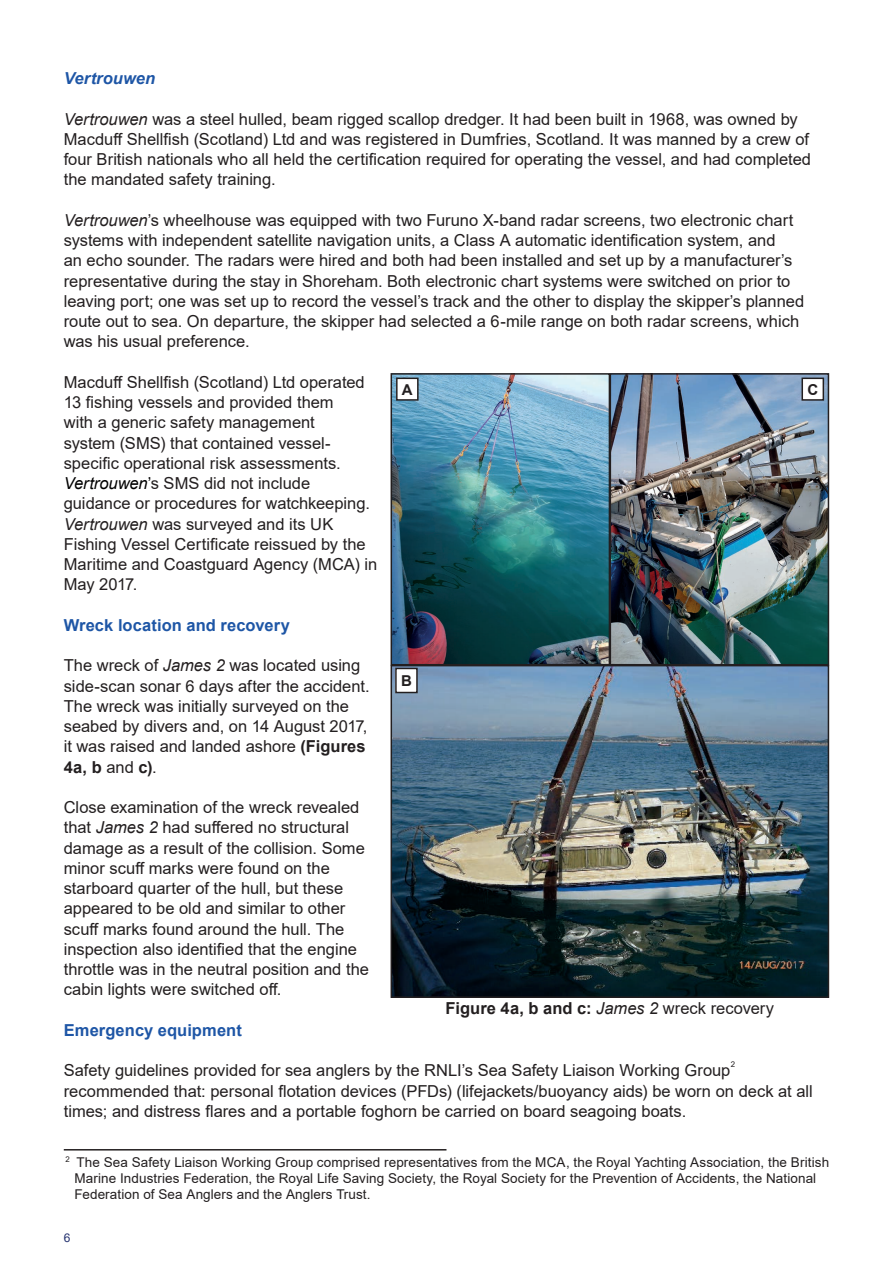
<style>
.page{position:relative;width:893px;height:1263px;background:#fff}
.page>*{position:absolute;margin:0;border:0;box-sizing:border-box;transform-origin:0 0}
._3_0_Main_Body_Text{font:16.5px/20.2px "Arial";color:#231f20}
._2_1_Sub_Header{font:700 16.5px "Arial";letter-spacing:.005em;color:#1e56a6}
.Figure_Caption{font:700 16.5px "Arial";letter-spacing:.005em;color:#231f20}
._2_1_Sub_Header-2{font:italic 700 16.5px "Arial";letter-spacing:.005em;color:#1e56a6}
.Label{font:700 15px "Arial";color:#231f20}
._3_6_Footnotes{font:13.5px/16.2px "Arial";letter-spacing:.01em;color:#231f20}
.t1{font:12px "Arial";color:#24326f}
._3_0_Main_Body_Text-2{font:7.8px "Arial";color:#231f20}
.s1{font-style:italic}
.s2{font-style:italic;color:#000001}
.s3{color:#000001}
.s4{font-weight:700}
.s5{font-weight:400;font-style:italic}
.s6{font-weight:400}
</style>
<div class="page">
<hr style="left:64px;top:1149px;width:382px;height:1px;background:#231f20">
<img style="left:394px;top:376px;width:432px;height:619px">
<div style="left:391px;top:373px;width:219px;height:292px;border:2px solid #231f20"></div>
<div style="left:610px;top:373px;width:219px;height:292px;border:2px solid #231f20"></div>
<div style="left:391px;top:665px;width:438px;height:333px;border:2px solid #231f20"></div>
<div style="left:397px;top:378px;width:21px;height:22px;background:#fff"></div>
<div style="left:396px;top:378px;width:23px;height:23px;border:2px solid #231f20"></div>
<div style="left:802px;top:378px;width:21px;height:22px;background:#fff"></div>
<div style="left:801px;top:378px;width:23px;height:23px;border:2px solid #231f20"></div>
<div style="left:396px;top:668px;width:21px;height:24px;background:#fff"></div>
<div style="left:395px;top:668px;width:23px;height:25px;border:2px solid #231f20"></div>
<p class="_2_1_Sub_Header-2" style="left:64px;top:67px;width:93px">Vertrouwen</p>
<p class="_3_0_Main_Body_Text" style="left:64px;top:109px;width:749px"><span class="s1">Vertrouwen</span> was a steel hulled, beam rigged scallop dredger. It had been built in 1968, was owned by Macduff Shellfish (Scotland) Ltd and was registered in Dumfries, Scotland. It was manned by a crew of four British nationals who all held the certification required for operating the vessel, and had completed the mandated safety training.</p>
<p class="_3_0_Main_Body_Text" style="left:64px;top:210px;width:742px"><span class="s1">Vertrouwen</span>’s wheelhouse was equipped with two Furuno X-band radar screens, two electronic chart systems with independent satellite navigation units, a Class A automatic identification system, and<br>an echo sounder. The radars were hired and both had been installed and set up by a manufacturer’s representative during the stay in Shoreham. Both electronic chart systems were switched on prior to leaving port; one was set up to record the vessel’s track and the other to display the skipper’s planned route out to sea. On departure, the skipper had selected a 6-mile range on both radar screens, which was his usual preference.</p>
<p class="_3_0_Main_Body_Text" style="left:64px;top:372px;width:315px">Macduff Shellfish (Scotland) Ltd operated 13 fishing vessels and provided them<br>with a generic safety management<br>system (SMS) that contained vessel&shy;specific operational risk assessments.<br><span class="s2">Vertrouwen</span><span class="s3">’</span>s SMS did not include guidance or procedures for watchkeeping.<br><span class="s1">Vertrouwen</span> was surveyed and its UK Fishing Vessel Certificate reissued by the Maritime and Coastguard Agency (MCA) in May 2017.</p>
<p class="_2_1_Sub_Header" style="left:64px;top:613px;width:228px">Wreck location and recovery</p>
<p class="_3_0_Main_Body_Text" style="left:64px;top:655px;width:307px">The wreck of <span class="s1">James 2</span> was located using side-scan sonar 6 days after the accident.<br>The wreck was initially surveyed on the seabed by divers and, on 14 August 2017, it was raised and landed ashore <span class="s4">(Figures 4a, b</span> and <span class="s4">c)</span>.</p>
<p class="_3_0_Main_Body_Text" style="left:64px;top:797px;width:307px">Close examination of the wreck revealed that <span class="s1">James 2</span> had suffered no structural damage as a result of the collision. Some minor scuff marks were found on the starboard quarter of the hull, but these appeared to be old and similar to other scuff marks found around the hull. The inspection also identified that the engine throttle was in the neutral position and the cabin lights were switched off.</p>
<p class="_2_1_Sub_Header" style="left:64px;top:1018px;width:180px">Emergency equipment</p>
<p class="_3_0_Main_Body_Text" style="left:64px;top:1060px;width:668px">Safety guidelines provided for sea anglers by the RNLI’s Sea Safety Liaison Working Group</p>
<p class="_3_0_Main_Body_Text-2" style="left:731px;top:1059px;width:6px">2</p>
<p class="_3_0_Main_Body_Text" style="left:64px;top:1081px;width:750px">recommended that: personal flotation devices (PFDs) (lifejackets/buoyancy aids) be worn on deck at all times; and distress flares and a portable foghorn be carried on board seagoing boats.</p>
<p class="_3_6_Footnotes" style="left:74px;top:1154px;width:756px;text-indent:-9px"><sup>2</sup> The Sea Safety Liaison Working Group comprised representatives from the MCA, the Royal Yachting Association, the British<br>Marine Industries Federation, the Royal Life Saving Society, the Royal Society for the Prevention of Accidents, the National<br>Federation of Sea Anglers and the Anglers Trust.</p>
<p class="Label" style="left:402px;top:379px;width:12px">A</p>
<p class="Label" style="left:807px;top:379px;width:12px">C</p>
<p class="Label" style="left:401px;top:670px;width:12px">B</p>
<p class="Figure_Caption" style="left:446px;top:996px;width:330px">Figure 4a, b and c: <span class="s5">James 2</span> <span class="s6">wreck recovery</span></p>
<p class="t1" style="left:64px;top:1229px;width:8px">6</p>
</div>
